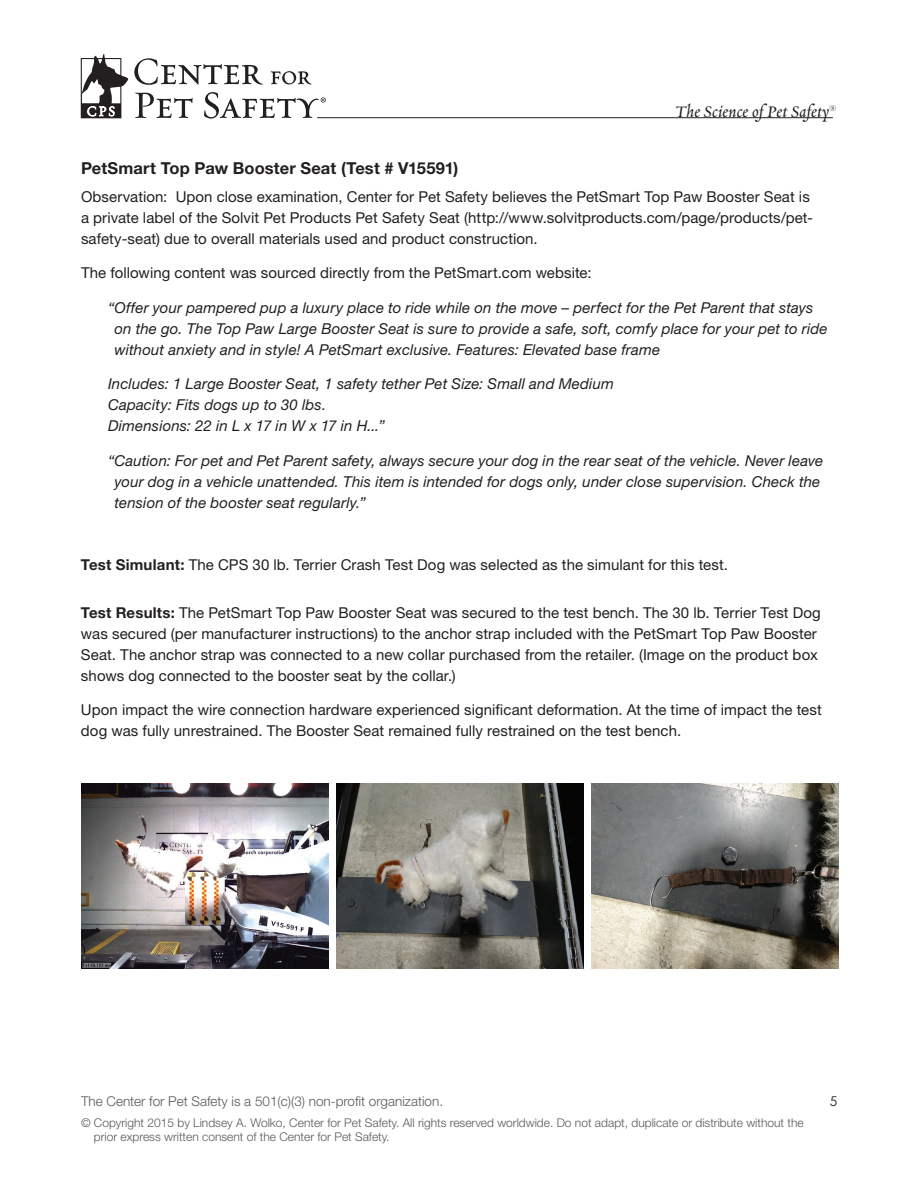
<style>
.page{position:relative;width:918px;height:1188px;background:#fff}
.page>*{position:absolute;margin:0;border:0;box-sizing:border-box;transform-origin:0 0}
.t1{font:18px "Requiem Text HTF Italic";letter-spacing:.01em;color:#231f20}
.t2{font:700 16.5px "Helvetica Neue";letter-spacing:.005em;color:#231f20}
.t3{font:15px/21px "Helvetica Neue";letter-spacing:.005em;color:#231f20}
.t4{font:italic 15px/21px "Helvetica Neue";letter-spacing:.01em;color:#231f20}
.t5{font:300 13.5px "Helvetica Neue";color:#57585a}
.t6{font:13.5px "Century Gothic";color:#231f20}
.t7{font:300 12px/14.4px "Helvetica Neue";color:#57585a}
.s1{font-weight:700}
</style>
<div class="page">
<svg style="left:81px;top:54px;width:245px;height:65px"></svg>
<hr style="left:317px;top:117px;width:516px;height:1px;background:#231f20">
<img style="left:81px;top:783px;width:247px;height:186px">
<img style="left:336px;top:783px;width:247px;height:186px">
<img style="left:591px;top:783px;width:248px;height:186px">
<p class="t1" style="left:676px;top:103px;width:163px">The Science of Pet Safety<sup>®</sup></p>
<p class="t2" style="left:81px;top:158px;width:379px">PetSmart Top Paw Booster Seat (Test # V15591)</p>
<p class="t3" style="left:81px;top:186px;width:734px">Observation: Upon close examination, Center for Pet Safety believes the PetSmart Top Paw Booster Seat is a private label of the Solvit Pet Products Pet Safety Seat (http://www.solvitproducts.com/page/products/pet&shy;safety-seat) due to overall materials used and product construction.</p>
<p class="t3" style="left:81px;top:262px;width:512px">The following content was sourced directly from the PetSmart.com website:</p>
<p class="t4" style="left:114px;top:296px;width:715px;text-indent:-6px">“Offer your pampered pup a luxury place to ride while on the move – perfect for the Pet Parent that stays on the go. The Top Paw Large Booster Seat is sure to provide a safe, soft, comfy place for your pet to ride without anxiety and in style! A PetSmart exclusive. Features: Elevated base frame</p>
<p class="t4" style="left:108px;top:373px;width:507px">Includes: 1 Large Booster Seat, 1 safety tether Pet Size: Small and Medium<br>Capacity: Fits dogs up to 30 lbs.<br>Dimensions: 22 in L x 17 in W x 17 in H...”</p>
<p class="t4" style="left:114px;top:449px;width:710px;text-indent:-6px">“Caution: For pet and Pet Parent safety, always secure your dog in the rear seat of the vehicle. Never leave your dog in a vehicle unattended. This item is intended for dogs only, under close supervision. Check the tension of the booster seat regularly.”</p>
<p class="t3" style="left:81px;top:554px;width:649px"><span class="s1">Test Simulant:</span> The CPS 30 lb. Terrier Crash Test Dog was selected as the simulant for this test.</p>
<p class="t3" style="left:81px;top:602px;width:741px"><span class="s1">Test Results:</span> The PetSmart Top Paw Booster Seat was secured to the test bench. The 30 lb. Terrier Test Dog was secured (per manufacturer instructions) to the anchor strap included with the PetSmart Top Paw Booster Seat. The anchor strap was connected to a new collar purchased from the retailer. (Image on the product box shows dog connected to the booster seat by the collar.)</p>
<p class="t3" style="left:81px;top:699px;width:742px">Upon impact the wire connection hardware experienced significant deformation. At the time of impact the test dog was fully unrestrained. The Booster Seat remained fully restrained on the test bench.</p>
<p class="t5" style="left:81px;top:1093px;width:364px">The Center for Pet Safety is a 501(c)(3) non-profit organization.</p>
<p class="t7" style="left:94px;top:1115px;width:711px;text-indent:-13px">© Copyright 2015 by Lindsey A. Wolko, Center for Pet Safety. All rights reserved worldwide. Do not adapt, duplicate or distribute without the prior express written consent of the Center for Pet Safety.</p>
<p class="t6" style="left:830px;top:1093px;width:9px">5</p>
</div>
